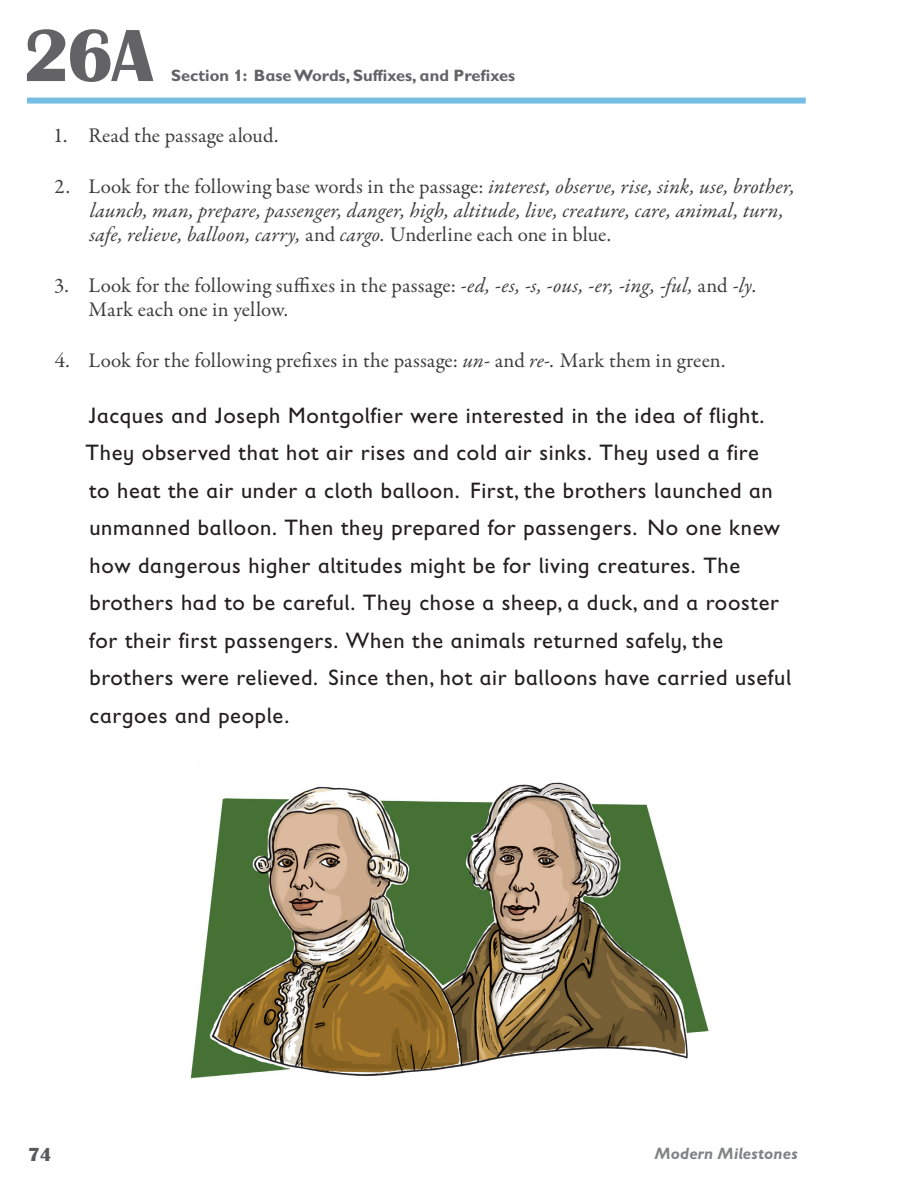
<style>
.page{position:relative;width:918px;height:1188px;background:#fff}
.page>*{position:absolute;margin:0;border:0;box-sizing:border-box;transform-origin:0 0}
.worksheet_number{font:700 76.5px "Britannic";color:#636366}
.passage{font:22.5px/37.5px "Gill Sans Infant Std";letter-spacing:.03em;color:#231f20}
.t1{font:italic 21px/24px "Garamond Premr Pro";letter-spacing:.005em;color:#3e3e3f}
.t2{font:21px/24px "Garamond Premr Pro";letter-spacing:.005em;color:#3e3e3f}
.master_page_text{font:700 19.5px "Britannic";color:#57585a}
.Section{font:700 16.5px "Gill Sans Infant Std";color:#636366}
.master_page_text-2{font:italic 700 16.5px "Gill Sans Infant Std";letter-spacing:.01em;color:#808285}
.s1{font-style:normal}
.s2{font-style:italic}
</style>
<div class="page">
<img style="left:190px;top:782px;width:519px;height:297px">
<div style="left:27px;top:98px;width:779px;height:6px;background:#75bde3"></div>
<p class="worksheet_number" style="left:23px;top:12px;width:131px">26A</p>
<p class="Section" style="left:171px;top:66px;width:345px">Section 1: Base Words, Suffixes, and Prefixes</p>
<p class="t2" style="left:53px;top:124px;width:227px">1. Read the passage aloud.</p>
<p class="t1" style="left:90px;top:176px;width:707px;text-indent:-35px"><span class="s1">2. Look for the following base words in the passage:</span> interest, observe, rise, sink, use, brother, launch, man, prepare, passenger, danger, high, altitude, live, creature, care, animal, turn, safe, relieve, balloon, carry, <span class="s1">and</span> cargo. <span class="s1">Underline each one in blue.</span></p>
<p class="t2" style="left:88px;top:274px;width:670px;text-indent:-34px">3. Look for the following suffixes in the passage: <span class="s2">-ed, -es, -s, -ous, -er, -ing, -ful,</span> and <span class="s2">-ly.<br></span>Mark each one in yellow.</p>
<p class="t2" style="left:55px;top:349px;width:672px">4. Look for the following prefixes in the passage: <span class="s2">un-</span> and <span class="s2">re-.</span> Mark them in green.</p>
<p class="passage" style="left:86px;top:396px;width:707px">Jacques and Joseph Montgolfier were interested in the idea of flight.<br>They observed that hot air rises and cold air sinks. They used a fire<br>to heat the air under a cloth balloon. First, the brothers launched an unmanned balloon. Then they prepared for passengers. No one knew how dangerous higher altitudes might be for living creatures. The brothers had to be careful. They chose a sheep, a duck, and a rooster for their first passengers. When the animals returned safely, the brothers were relieved. Since then, hot air balloons have carried useful cargoes and people.</p>
<p class="master_page_text" style="left:28px;top:1143px;width:25px">74</p>
<p class="master_page_text-2" style="left:655px;top:1144px;width:144px">Modern Milestones</p>
</div>
